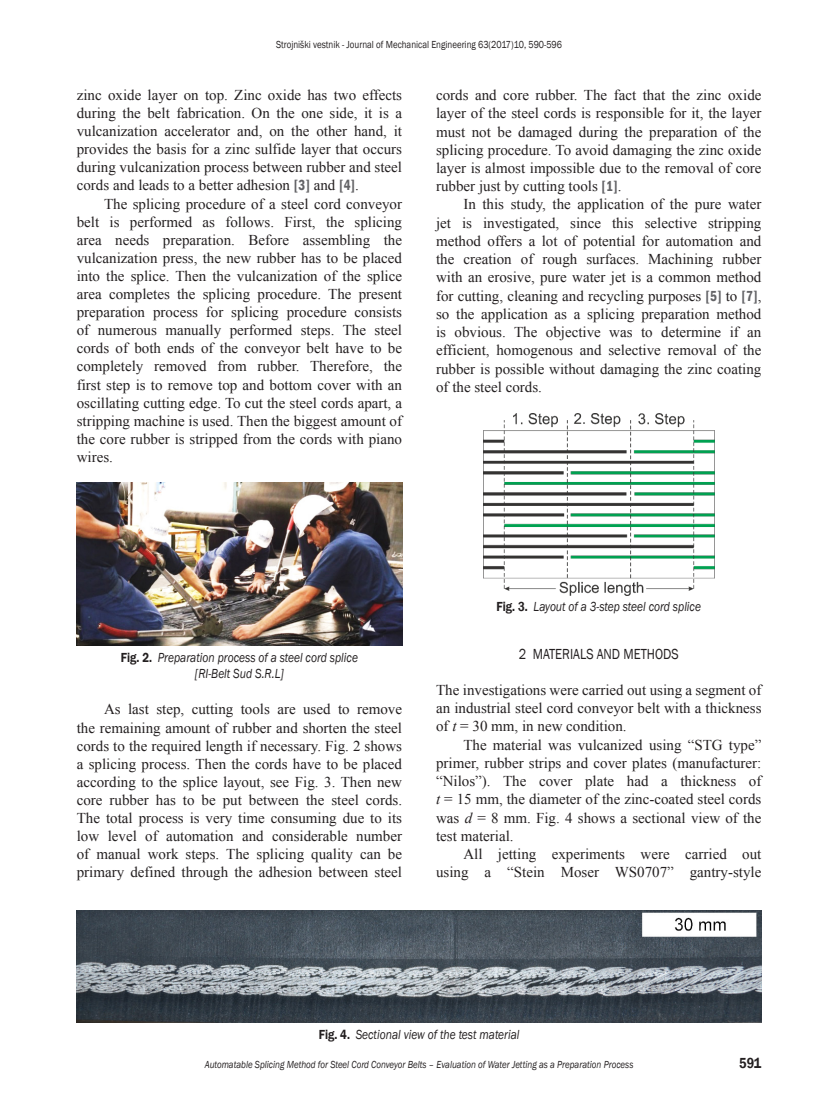
<style>
.page{position:relative;width:817px;height:1115px;background:#fff}
.page>*{position:absolute;margin:0;border:0;box-sizing:border-box;transform-origin:0 0}
.t1{font:15px/18.1px "Times New Roman";color:#231f20;text-align:justify}
.t2{font:15px "Franklin Gothic";color:#231f20;scale:.85 1}
.t3{font:600 15px "Franklin Gothic";color:#231f20;scale:.85 1}
.t4{font:italic 13.5px/16.4px "Franklin Gothic";color:#231f20;text-align:center;scale:.85 1}
.t5{font:italic 10.5px "Franklin Gothic";color:#231f20;scale:.85 1}
.t6{font:10.5px "Franklin Gothic";color:#231f20;scale:.85 1}
.s1{font-family:"Franklin Gothic";font-weight:600;font-stretch:condensed;color:#636366}
.s2{font-weight:600;font-style:normal}
.s3{font-style:italic}
</style>
<div class="page">
<img style="left:77px;top:482px;width:325px;height:163px">
<img style="left:483px;top:413px;width:231px;height:182px">
<img style="left:77px;top:910px;width:684px;height:112px">
<p class="t6" style="left:276px;top:38px;width:338px">Strojniški vestnik - Journal of Mechanical Engineering 63(2017)10, 590-596</p>
<p class="t1" style="left:77px;top:85px;width:327px">zinc oxide layer on top. Zinc oxide has two effects during the belt fabrication. On the one side, it is a vulcanization accelerator and, on the other hand, it provides the basis for a zinc sulfide layer that occurs during vulcanization process between rubber and steel cords and leads to a better adhesion <span class="s1">[3]</span> and <span class="s1">[4]</span>.</p>
<p class="t1" style="left:77px;top:194px;width:327px;text-indent:27px">The splicing procedure of a steel cord conveyor belt is performed as follows. First, the splicing area needs preparation. Before assembling the vulcanization press, the new rubber has to be placed into the splice. Then the vulcanization of the splice area completes the splicing procedure. The present preparation process for splicing procedure consists of numerous manually performed steps. The steel cords of both ends of the conveyor belt have to be completely removed from rubber. Therefore, the first step is to remove top and bottom cover with an oscillating cutting edge. To cut the steel cords apart, a stripping machine is used. Then the biggest amount of the core rubber is stripped from the cords with piano wires.</p>
<p class="t1" style="left:436px;top:85px;width:327px">cords and core rubber. The fact that the zinc oxide layer of the steel cords is responsible for it, the layer must not be damaged during the preparation of the splicing procedure. To avoid damaging the zinc oxide layer is almost impossible due to the removal of core rubber just by cutting tools <span class="s1">[1]</span>.</p>
<p class="t1" style="left:436px;top:195px;width:327px;text-indent:27px">In this study, the application of the pure water jet is investigated, since this selective stripping method offers a lot of potential for automation and the creation of rough surfaces. Machining rubber with an erosive, pure water jet is a common method for cutting, cleaning and recycling purposes <span class="s1">[5]</span> to <span class="s1">[7]</span>, so the application as a splicing preparation method is obvious. The objective was to determine if an efficient, homogenous and selective removal of the rubber is possible without damaging the zinc coating of the steel cords.</p>
<p class="t4" style="left:121px;top:649px;width:280px"><span class="s2">Fig. 2.</span> Preparation process of a steel cord splice [RI-Belt Sud S.R.L]</p>
<p class="t1" style="left:77px;top:700px;width:327px;text-indent:27px">As last step, cutting tools are used to remove the remaining amount of rubber and shorten the steel cords to the required length if necessary. Fig. 2 shows a splicing process. Then the cords have to be placed according to the splice layout, see Fig. 3. Then new core rubber has to be put between the steel cords.<br>The total process is very time consuming due to its low level of automation and considerable number of manual work steps. The splicing quality can be primary defined through the adhesion between steel</p>
<p class="t4" style="left:496px;top:599px;width:242px"><span class="s2">Fig. 3.</span> Layout of a 3-step steel cord splice</p>
<p class="t2" style="left:519px;top:644px;width:189px">2 MATERIALS AND METHODS</p>
<p class="t1" style="left:436px;top:680px;width:327px">The investigations were carried out using a segment of an industrial steel cord conveyor belt with a thickness of <span class="s3">t</span> = 30 mm, in new condition.</p>
<p class="t1" style="left:436px;top:735px;width:327px;text-indent:27px">The material was vulcanized using “STG type” primer, rubber strips and cover plates (manufacturer: “Nilos”). The cover plate had a thickness of <span class="s3">t</span> = 15 mm, the diameter of the zinc-coated steel cords was <span class="s3">d</span> = 8 mm. Fig. 4 shows a sectional view of the test material.</p>
<p class="t1" style="left:436px;top:844px;width:327px;text-align:right">All jetting experiments were carried out using a “Stein Moser WS0707” gantry-style</p>
<p class="t4" style="left:319px;top:1026px;width:238px"><span class="s2">Fig. 4.</span> Sectional view of the test material</p>
<p class="t5" style="left:205px;top:1057px;width:506px">Automatable Splicing Method for Steel Cord Conveyor Belts – Evaluation of Water Jetting as a Preparation Process</p>
<p class="t3" style="left:739px;top:1053px;width:28px">591</p>
</div>
